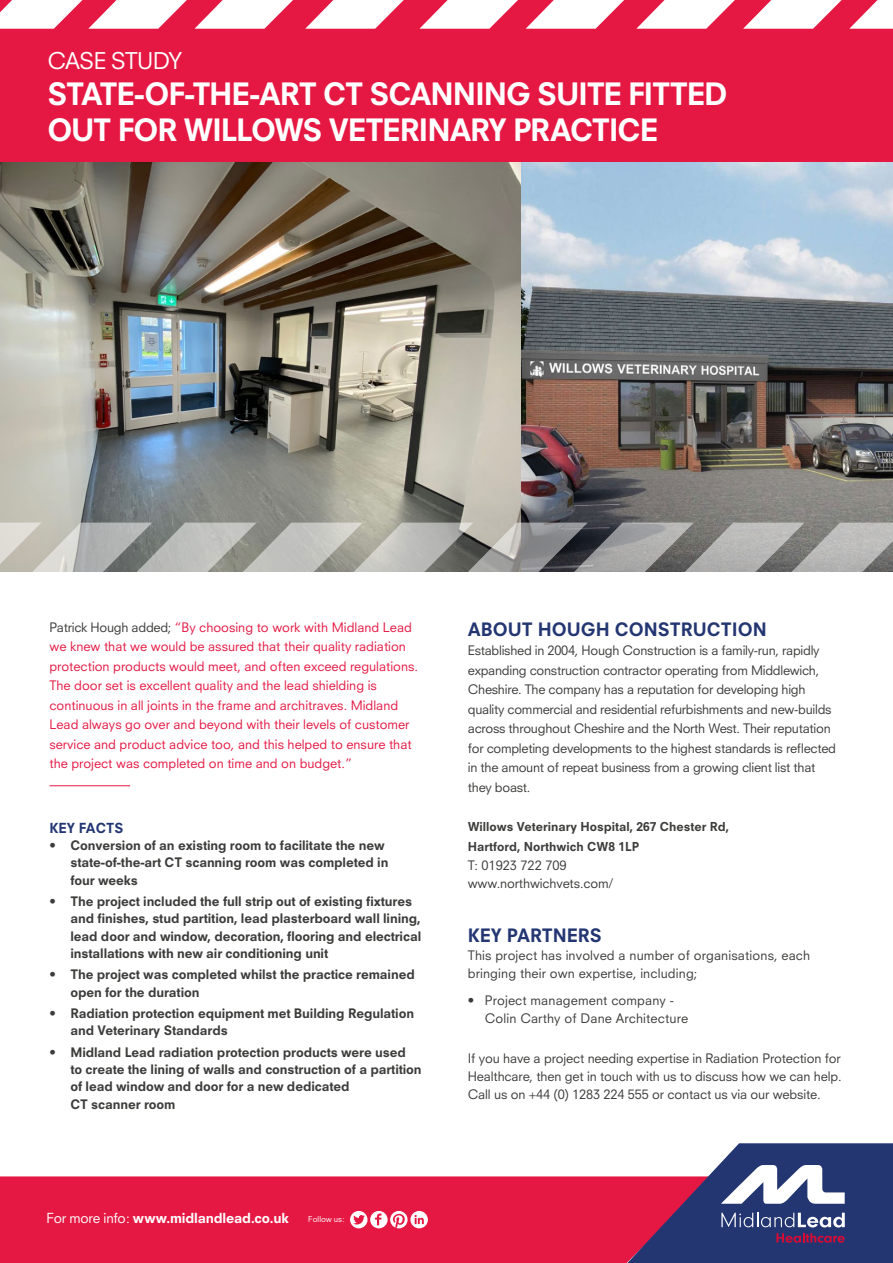
<style>
.page{position:relative;width:893px;height:1263px;background:#fff}
.page>*{position:absolute;margin:0;border:0;box-sizing:border-box;transform-origin:0 0}
.t1{font:800 30px/36px "Neuzeit S";letter-spacing:-.04em;color:#fff}
.t2{font:22.5px "Neuzeit S";letter-spacing:-.035em;color:#fff}
.t3{font:800 18px "Neuzeit S";color:#233672}
.t4{font:800 13.5px "Neuzeit S";letter-spacing:-.015em;color:#fff}
.t5{font:800 13.5px "Neuzeit S";color:#233672}
.t6{font:12.75px/19.5px "Neuzeit S";letter-spacing:-.02em;color:#3c3c3b}
.t7{font:800 12.75px/17.2px "Neuzeit S";letter-spacing:-.01em;color:#3c3c3b}
.t8{font:12.75px/19.5px "Neuzeit S";color:#e51843}
.t9{font:12.75px/18px "Neuzeit S";letter-spacing:.01em;color:#3c3c3b}
.t10{font:800 12px/19.5px "Neuzeit S";color:#3c3c3b}
.t11{font:7.95px "Neuzeit S";letter-spacing:.005em;color:#fff}
.s1{color:#3c3c3b}
.s2{font-weight:400}
</style>
<div class="page">
<div style="left:0;top:0;width:893px;height:162px;background:#e51843"></div>
<svg style="left:849px;top:0;width:44px;height:29px"></svg>
<svg style="left:743px;top:0;width:99px;height:29px"></svg>
<svg style="left:636px;top:0;width:99px;height:29px"></svg>
<svg style="left:526px;top:0;width:98px;height:29px"></svg>
<svg style="left:419px;top:0;width:99px;height:29px"></svg>
<svg style="left:305px;top:0;width:99px;height:29px"></svg>
<svg style="left:195px;top:0;width:98px;height:29px"></svg>
<svg style="left:88px;top:0;width:99px;height:29px"></svg>
<svg style="left:0;top:0;width:82px;height:29px"></svg>
<div style="left:0;top:1176px;width:627px;height:87px;background:#e51843"></div>
<svg style="left:350px;top:1211px;width:78px;height:17px"></svg>
<hr style="left:49px;top:785px;width:81px;height:1px;background:#e51843">
<svg style="left:627px;top:1143px;width:266px;height:120px"></svg>
<img style="left:0;top:162px;width:893px;height:361px">
<svg style="left:0;top:523px;width:893px;height:49px;background:#a2a39f"></svg>
<h2 class="t2" style="left:47px;top:47px;width:137px">CASE STUDY</h2>
<h1 class="t1" style="left:47px;top:76px;width:682px">STATE-OF-THE-ART CT SCANNING SUITE FITTED<br>OUT FOR WILLOWS VETERINARY PRACTICE</h1>
<p class="t8" style="left:49px;top:617px;width:370px"><span class="s1">Patrick Hough added;</span> “By choosing to work with Midland Lead we knew that we would be assured that their quality radiation protection products would meet, and often exceed regulations.<br>The door set is excellent quality and the lead shielding is continuous in all joints in the frame and architraves. Midland Lead always go over and beyond with their levels of customer service and product advice too, and this helped to ensure that the project was completed on time and on budget.”</p>
<p class="t5" style="left:49px;top:820px;width:76px">KEY FACTS</p>
<p class="t7" style="left:70px;top:837px;width:319px;text-indent:-21px">• Conversion of an existing room to facilitate the new state-of-the-art CT scanning room was completed in four weeks</p>
<p class="t7" style="left:70px;top:893px;width:352px;text-indent:-21px">• The project included the full strip out of existing fixtures and finishes, stud partition, lead plasterboard wall lining, lead door and window, decoration, flooring and electrical installations with new air conditioning unit</p>
<p class="t7" style="left:70px;top:966px;width:346px;text-indent:-21px">• The project was completed whilst the practice remained open for the duration</p>
<p class="t7" style="left:70px;top:1005px;width:345px;text-indent:-21px">• Radiation protection equipment met Building Regulation and Veterinary Standards</p>
<p class="t7" style="left:70px;top:1043px;width:353px;text-indent:-21px">• Midland Lead radiation protection products were used<br>to create the lining of walls and construction of a partition of lead window and door for a new dedicated<br>CT scanner room</p>
<p class="t4" style="left:46px;top:1210px;width:244px"><span class="s2">For more info:</span> www.midlandlead.co.uk</p>
<p class="t11" style="left:308px;top:1214px;width:38px">Follow us:</p>
<h3 class="t3" style="left:468px;top:618px;width:300px">ABOUT HOUGH CONSTRUCTION</h3>
<p class="t6" style="left:468px;top:641px;width:370px">Established in 2004, Hough Construction is a family-run, rapidly expanding construction contractor operating from Middlewich, Cheshire. The company has a reputation for developing high quality commercial and residential refurbishments and new-builds across throughout Cheshire and the North West. Their reputation for completing developments to the highest standards is reflected in the amount of repeat business from a growing client list that they boast.</p>
<p class="t10" style="left:468px;top:817px;width:263px">Willows Veterinary Hospital, 267 Chester Rd,<br>Hartford, Northwich CW8 1LP</p>
<p class="t6" style="left:468px;top:856px;width:147px;line-height:18px">T: 01923 722 709 www.northwichvets.com/</p>
<h3 class="t3" style="left:468px;top:924px;width:136px">KEY PARTNERS</h3>
<p class="t9" style="left:468px;top:946px;width:344px">This project has involved a number of organisations, each bringing their own expertise, including;</p>
<p class="t9" style="left:485px;top:991px;width:205px;text-indent:-17px">• Project management company -<br>Colin Carthy of Dane Architecture</p>
<p class="t6" style="left:468px;top:1049px;width:375px;line-height:18px;text-align:justify">If you have a project needing expertise in Radiation Protection for Healthcare, then get in touch with us to discuss how we can help.<br>Call us on +44 (0) 1283 224 555 or contact us via our website.</p>
</div>
